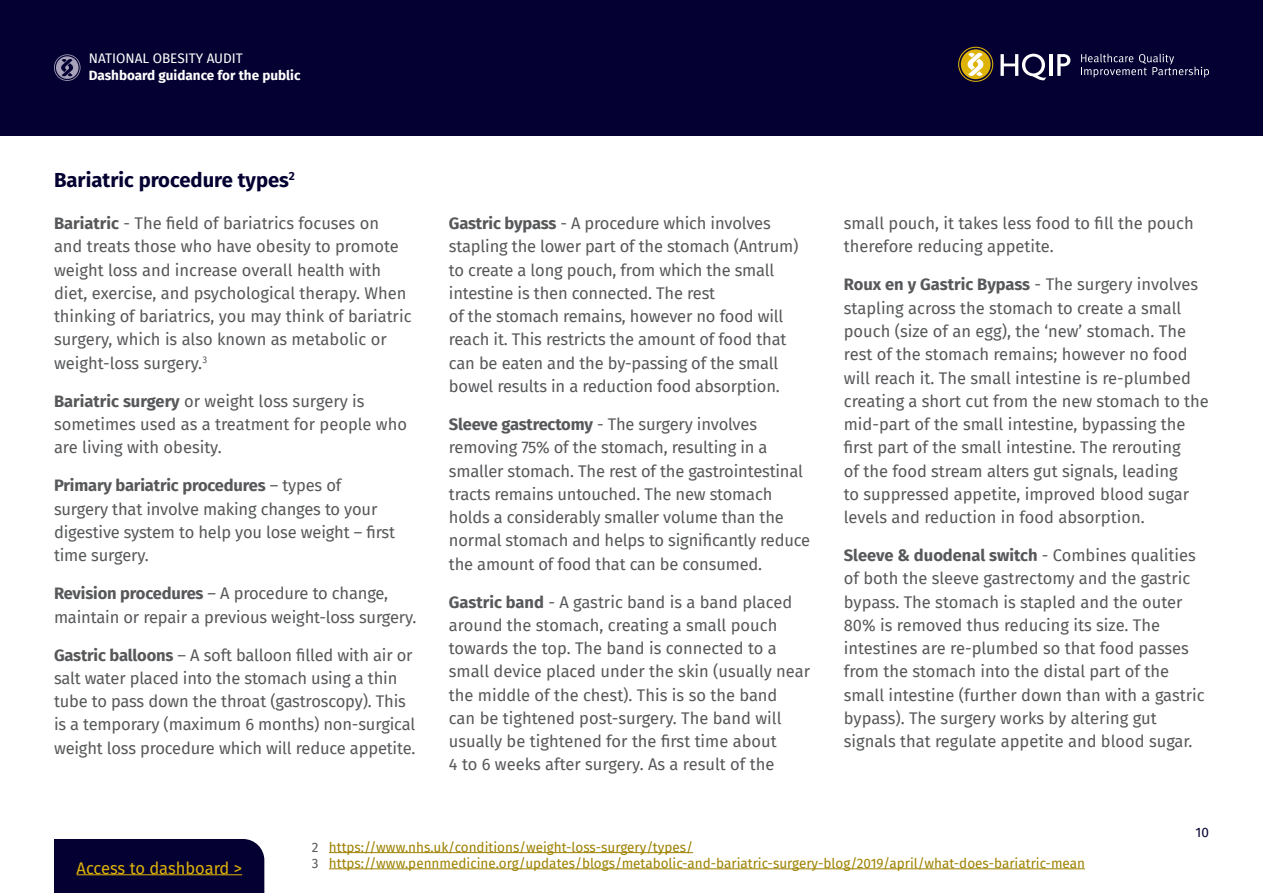
<style>
.page{position:relative;width:1263px;height:893px;background:#fff}
.page>*{position:absolute;margin:0;border:0;box-sizing:border-box;transform-origin:0 0}
.Subhead_H2_X_X_X_2023{font:700 20.25px "Fira Sans";color:#040031}
.BODY_2023{font:16.5px/23.2px "Fira Sans";letter-spacing:-.01em;color:#57585a}
.BODY_2023-2{font:16.5px "Fira Sans";letter-spacing:-.005em;color:#deb308}
.Footnote{font:13.5px "Fira Sans";color:#9d8100}
.t1{font:700 13.5px "Fira Sans";color:#fff}
.t2{font:13.5px "Fira Sans";color:#fff}
.t3{font:13.5px "Fira Sans";color:#040031}
.s1{font-weight:700}
.s2{color:#57585a}
</style>
<div class="page">
<div style="left:0;top:0;width:1263px;height:135px;background:#040031"></div>
<svg style="left:54px;top:54px;width:27px;height:27px"></svg>
<svg style="left:1081px;top:54px;width:128px;height:23px"></svg>
<svg style="left:958px;top:47px;width:35px;height:35px"></svg>
<svg style="left:1000px;top:54px;width:46px;height:26px"></svg>
<hr style="left:1049px;top:54px;width:3px;height:22px;background:#fff">
<svg style="left:1057px;top:54px;width:13px;height:22px"></svg>
<hr style="left:329px;top:852px;width:364px;height:1px;background:#9d8100">
<hr style="left:329px;top:868px;width:756px;height:1px;background:#9d8100">
<div style="left:54px;top:839px;width:210px;height:54px;background:#040031"></div>
<hr style="left:77px;top:874px;width:165px;height:1px;background:#deb308">
<p class="t2" style="left:89px;top:49px;width:155px">NATIONAL OBESITY AUDIT</p>
<p class="t1" style="left:89px;top:64px;width:213px">Dashboard guidance for the public</p>
<p class="Subhead_H2_X_X_X_2023" style="left:54px;top:163px;width:242px">Bariatric procedure types<sup>2</sup></p>
<p class="BODY_2023" style="left:54px;top:211px;width:359px"><span class="s1">Bariatric</span> - The field of bariatrics focuses on and treats those who have obesity to promote weight loss and increase overall health with diet, exercise, and psychological therapy. When thinking of bariatrics, you may think of bariatric surgery, which is also known as metabolic or weight-loss surgery.<sup>3</sup></p>
<p class="BODY_2023" style="left:54px;top:389px;width:355px"><span class="s1">Bariatric surgery</span> or weight loss surgery is sometimes used as a treatment for people who are living with obesity.</p>
<p class="BODY_2023" style="left:54px;top:474px;width:343px"><span class="s1">Primary bariatric procedures</span> – types of surgery that involve making changes to your digestive system to help you lose weight – first time surgery.</p>
<p class="BODY_2023" style="left:54px;top:581px;width:364px"><span class="s1">Revision procedures</span> – A procedure to change, maintain or repair a previous weight-loss surgery.</p>
<p class="BODY_2023" style="left:54px;top:643px;width:363px"><span class="s1">Gastric balloons</span> – A soft balloon filled with air or salt water placed into the stomach using a thin tube to pass down the throat (gastroscopy). This is a temporary (maximum 6 months) non-surgical weight loss procedure which will reduce appetite.</p>
<p class="BODY_2023" style="left:449px;top:211px;width:351px"><span class="s1">Gastric bypass</span> - A procedure which involves stapling the lower part of the stomach (Antrum) to create a long pouch, from which the small intestine is then connected. The rest<br>of the stomach remains, however no food will reach it. This restricts the amount of food that can be eaten and the by-passing of the small bowel results in a reduction food absorption.</p>
<p class="BODY_2023" style="left:449px;top:412px;width:363px"><span class="s1">Sleeve gastrectomy</span> - The surgery involves removing 75% of the stomach, resulting in a smaller stomach. The rest of the gastrointestinal tracts remains untouched. The new stomach holds a considerably smaller volume than the normal stomach and helps to significantly reduce the amount of food that can be consumed.</p>
<p class="BODY_2023" style="left:449px;top:590px;width:363px"><span class="s1">Gastric band</span> - A gastric band is a band placed around the stomach, creating a small pouch towards the top. The band is connected to a small device placed under the skin (usually near the middle of the chest). This is so the band<br>can be tightened post-surgery. The band will usually be tightened for the first time about<br>4 to 6 weeks after surgery. As a result of the</p>
<p class="BODY_2023" style="left:844px;top:211px;width:351px">small pouch, it takes less food to fill the pouch therefore reducing appetite.</p>
<p class="BODY_2023" style="left:844px;top:273px;width:367px"><span class="s1">Roux en y Gastric Bypass</span> - The surgery involves stapling across the stomach to create a small pouch (size of an egg), the ‘new’ stomach. The rest of the stomach remains; however no food will reach it. The small intestine is re-plumbed creating a short cut from the new stomach to the mid-part of the small intestine, bypassing the first part of the small intestine. The rerouting<br>of the food stream alters gut signals, leading<br>to suppressed appetite, improved blood sugar levels and reduction in food absorption.</p>
<p class="BODY_2023" style="left:844px;top:543px;width:362px"><span class="s1">Sleeve &amp; duodenal switch</span> - Combines qualities of both the sleeve gastrectomy and the gastric bypass. The stomach is stapled and the outer 80% is removed thus reducing its size. The intestines are re-plumbed so that food passes from the stomach into the distal part of the small intestine (further down than with a gastric bypass). The surgery works by altering gut signals that regulate appetite and blood sugar.</p>
<p class="t3" style="left:1195px;top:822px;width:15px">10</p>
<p class="BODY_2023-2" style="left:77px;top:855px;width:167px">Access to dashboard &gt;</p>
<p class="Footnote" style="left:312px;top:837px;width:383px"><span class="s2">2</span> https://www.nhs.uk/conditions/weight-loss-surgery/types/</p>
<p class="Footnote" style="left:312px;top:853px;width:775px"><span class="s2">3</span> https://www.pennmedicine.org/updates/blogs/metabolic-and-bariatric-surgery-blog/2019/april/what-does-bariatric-mean</p>
</div>
